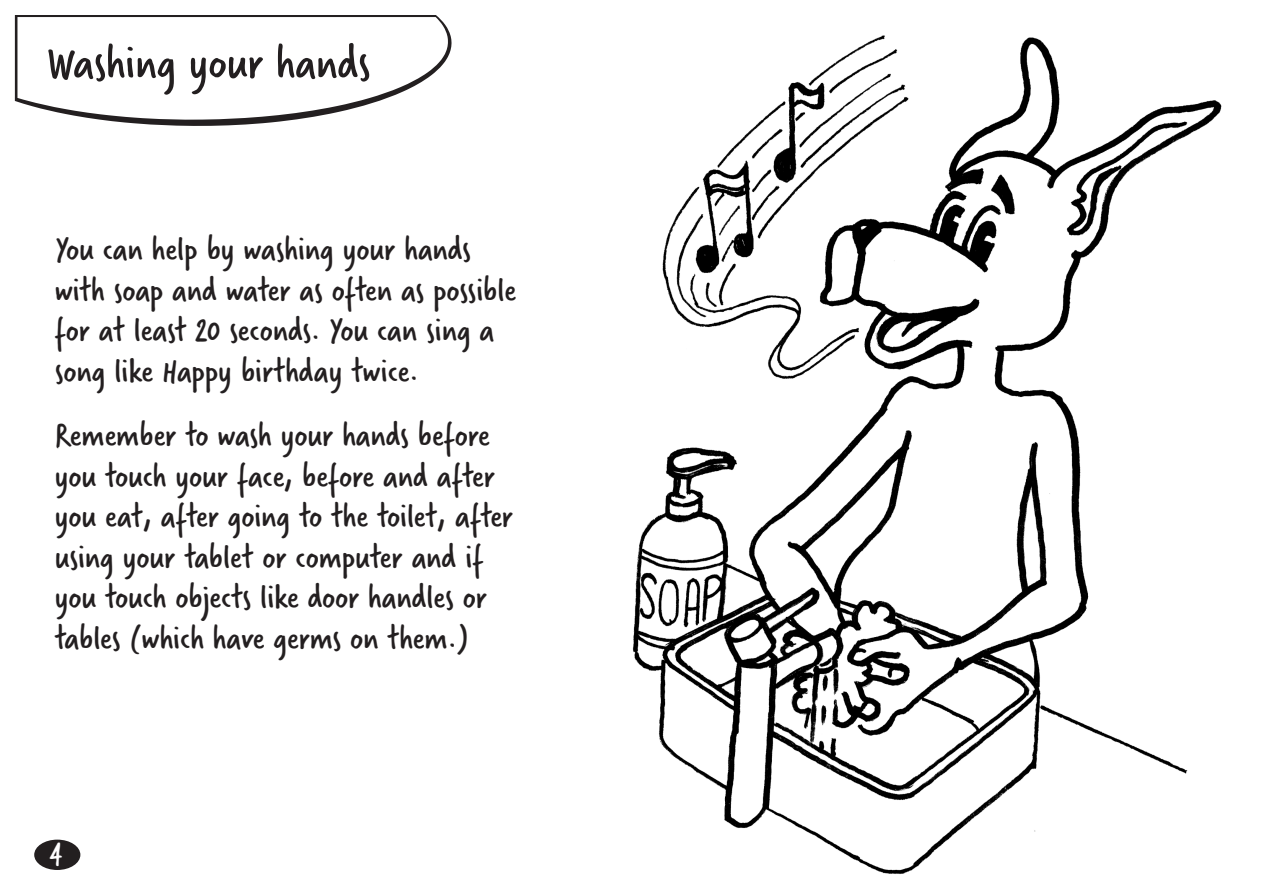
<style>
.page{position:relative;width:1263px;height:893px;background:#fff}
.page>*{position:absolute;margin:0;border:0;box-sizing:border-box;transform-origin:0 0}
.t1{font:51px "Verveine";color:#231f20}
.t2{font:36px/40.5px "Verveine";color:#231f20}
.t3{font:28.5px "Verveine";color:#fff;scale:1.14 1}
</style>
<div class="page">
<img style="left:632px;top:35px;width:590px;height:839px">
<svg style="left:15px;top:15px;width:437px;height:111px"></svg>
<div style="left:34px;top:840px;width:46px;height:30px;background:#231f20;border-radius:50%"></div>
<h1 class="t1" style="left:47px;top:27px;width:325px">Washing your hands</h1>
<p class="t2" style="left:55px;top:229px;width:463px">You can help by washing your hands with soap and water as often as possible for at least 20 seconds. You can sing a song like Happy birthday twice.</p>
<p class="t2" style="left:55px;top:415px;width:460px">Remember to wash your hands before you touch your face, before and after you eat, after going to the toilet, after using your tablet or computer and if you touch objects like door handles or tables (which have germs on them.)</p>
<p class="t3" style="left:50px;top:831px;width:13px">4</p>
</div>
